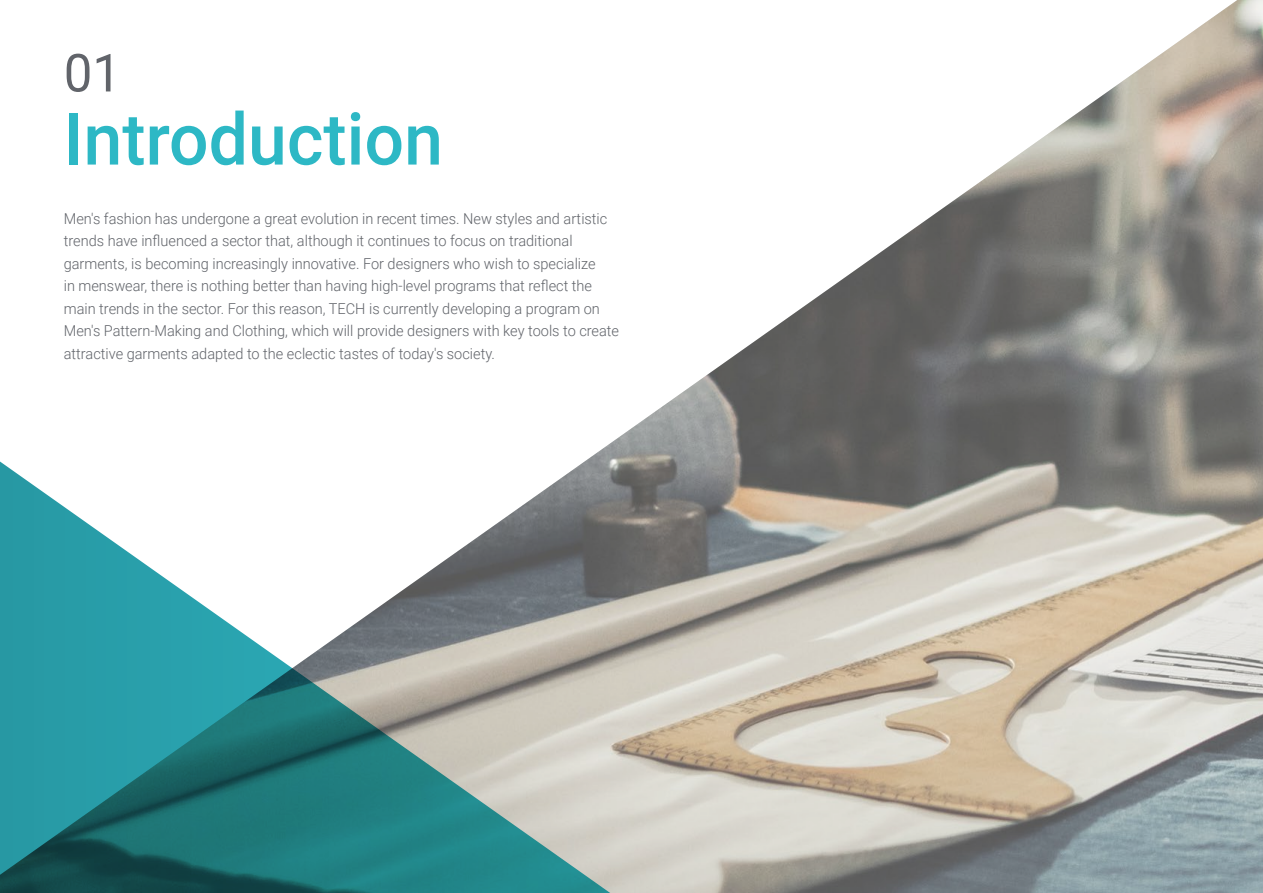
<style>
.page{position:relative;width:1263px;height:893px;background:#fff}
.page>*{position:absolute;margin:0;border:0;box-sizing:border-box;transform-origin:0 0}
.t1{font:500 72px "Roboto";color:#2db8c5}
.t2{font:52.5px "Roboto";color:#61646a}
.t3{font:300 15px/22.5px "Roboto";color:#61646a}
</style>
<div class="page">
<img style="left:607px;top:0;width:656px;height:893px">
<svg style="left:0;top:446px;width:640px;height:447px"></svg>
<h2 class="t2" style="left:64px;top:36px;width:59px">01</h2>
<h1 class="t1" style="left:64px;top:89px;width:381px">Introduction</h1>
<p class="t3" style="left:64px;top:207px;width:557px">Men's fashion has undergone a great evolution in recent times. New styles and artistic trends have influenced a sector that, although it continues to focus on traditional garments, is becoming increasingly innovative. For designers who wish to specialize<br>in menswear, there is nothing better than having high-level programs that reflect the main trends in the sector. For this reason, TECH is currently developing a program on Men's Pattern-Making and Clothing, which will provide designers with key tools to create attractive garments adapted to the eclectic tastes of today's society.</p>
</div>
